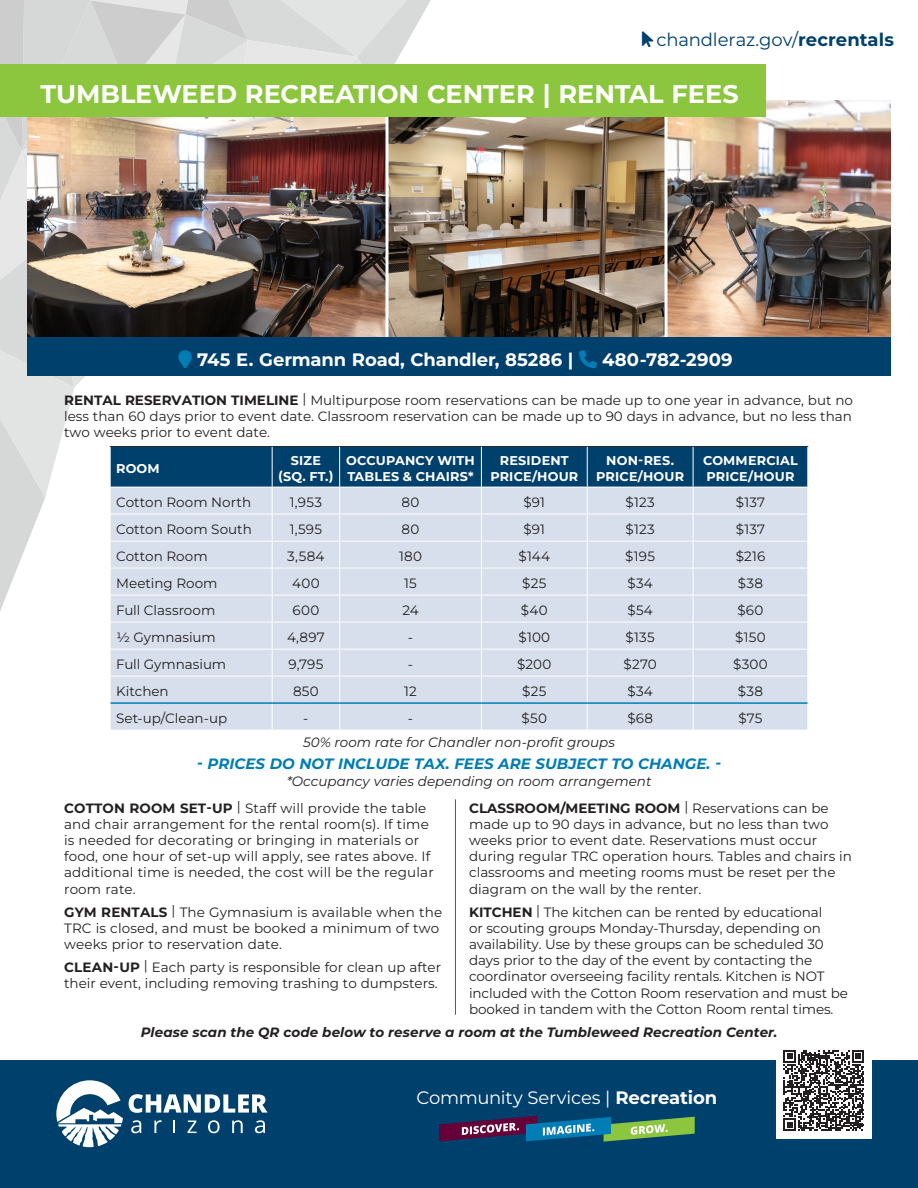
<style>
.page{position:relative;width:918px;height:1188px;background:#fff}
.page>*{position:absolute;margin:0;border:0;box-sizing:border-box;transform-origin:0 0}
.t1{font:700 25.5px "Montserrat";color:#fff}
.t2{font:700 18px "Montserrat";letter-spacing:-.005em;color:#fff}
.t3{font:18px "Montserrat";letter-spacing:-.015em;color:#fff}
.t4{font:18px "Montserrat";letter-spacing:-.005em;color:#00406d}
.t5{font:italic 700 15px "Montserrat";color:#007db5}
.t6{font:13.5px/16.2px "Montserrat";color:#231f20}
.t7{font:italic 13.5px/27px "Montserrat";color:#231f20}
.t8{font:italic 700 13.5px "Montserrat";letter-spacing:.005em;color:#231f20}
.t9{font:700 12.75px/15.3px "Montserrat";letter-spacing:.015em;color:#fff;text-align:center}
.s1{font-weight:700}
.s2{font-weight:700;font-style:normal}
.s3{font-style:normal}
</style>
<div class="page">
<img style="left:808px;top:100px;width:83px;height:238px">
<div style="left:27px;top:338px;width:864px;height:38px;background:#00406d"></div>
<hr style="left:455px;top:800px;width:1px;height:214px;background:#007db5">
<div style="left:0;top:1060px;width:918px;height:128px;background:#00406d"></div>
<svg style="left:56px;top:1080px;width:67px;height:67px"></svg>
<svg style="left:129px;top:1094px;width:139px;height:19px"></svg>
<svg style="left:131px;top:1120px;width:10px;height:13px"></svg>
<svg style="left:154px;top:1120px;width:8px;height:13px"></svg>
<svg style="left:173px;top:1121px;width:2px;height:12px"></svg>
<svg style="left:187px;top:1121px;width:10px;height:12px"></svg>
<svg style="left:208px;top:1120px;width:12px;height:13px"></svg>
<svg style="left:232px;top:1120px;width:11px;height:13px"></svg>
<svg style="left:255px;top:1120px;width:10px;height:13px"></svg>
<svg style="left:439px;top:1116px;width:256px;height:26px"></svg>
<div style="left:776px;top:1043px;width:95px;height:95px;background:#fff"></div>
<svg style="left:784px;top:1050px;width:80px;height:81px"></svg>
<img style="left:0;top:0;width:808px;height:730px">
<h2 class="t4" style="left:656px;top:27px;width:239px">chandleraz.gov/<span class="s1">recrentals</span></h2>
<h1 class="t1" style="left:40px;top:77px;width:700px">TUMBLEWEED RECREATION CENTER | RENTAL FEES</h1>
<h2 class="t2" style="left:197px;top:347px;width:378px">745 E. Germann Road, Chandler, 85286 |</h2>
<h2 class="t2" style="left:602px;top:347px;width:132px">480-782-2909</h2>
<p class="t6" style="left:64px;top:391px;width:790px;text-align:justify"><span class="s1">RENTAL RESERVATION TIMELINE</span> | Multipurpose room reservations can be made up to one year in advance, but no less than 60 days prior to event date. Classroom reservation can be made up to 90 days in advance, but no less than two weeks prior to event date.</p>
<p class="t9" style="left:116px;top:460px;width:45px">ROOM</p>
<p class="t9" style="left:278px;top:453px;width:57px">SIZE (SQ. FT.)</p>
<p class="t9" style="left:346px;top:453px;width:130px;text-align:left">OCCUPANCY WITH<br>TABLES &amp; CHAIRS*</p>
<p class="t9" style="left:490px;top:453px;width:89px">RESIDENT<br>PRICE/HOUR</p>
<p class="t9" style="left:596px;top:453px;width:89px">NON-RES.<br>PRICE/HOUR</p>
<p class="t9" style="left:703px;top:453px;width:96px;text-align:left">COMMERCIAL<br>PRICE/HOUR</p>
<p class="t6" style="left:116px;top:494px;width:136px">Cotton Room North</p>
<p class="t6" style="left:290px;top:494px;width:34px">1,953</p>
<p class="t6" style="left:402px;top:494px;width:19px">80</p>
<p class="t6" style="left:524px;top:494px;width:23px">$91</p>
<p class="t6" style="left:626px;top:494px;width:31px">$123</p>
<p class="t6" style="left:736px;top:494px;width:31px">$137</p>
<p class="t6" style="left:116px;top:521px;width:137px">Cotton Room South</p>
<p class="t6" style="left:290px;top:521px;width:34px">1,595</p>
<p class="t6" style="left:402px;top:521px;width:19px">80</p>
<p class="t6" style="left:524px;top:521px;width:23px">$91</p>
<p class="t6" style="left:626px;top:521px;width:31px">$123</p>
<p class="t6" style="left:736px;top:521px;width:31px">$137</p>
<p class="t6" style="left:116px;top:548px;width:93px">Cotton Room</p>
<p class="t6" style="left:287px;top:548px;width:39px">3,584</p>
<p class="t6" style="left:399px;top:548px;width:24px">180</p>
<p class="t6" style="left:518px;top:548px;width:33px">$144</p>
<p class="t6" style="left:625px;top:548px;width:31px">$195</p>
<p class="t6" style="left:736px;top:548px;width:31px">$216</p>
<p class="t6" style="left:116px;top:575px;width:103px">Meeting Room</p>
<p class="t6" style="left:292px;top:575px;width:29px">400</p>
<p class="t6" style="left:404px;top:575px;width:14px">15</p>
<p class="t6" style="left:522px;top:575px;width:26px">$25</p>
<p class="t6" style="left:627px;top:575px;width:27px">$34</p>
<p class="t6" style="left:738px;top:575px;width:27px">$38</p>
<p class="t6" style="left:116px;top:602px;width:101px">Full Classroom</p>
<p class="t6" style="left:293px;top:602px;width:28px">600</p>
<p class="t6" style="left:402px;top:602px;width:18px">24</p>
<p class="t6" style="left:521px;top:602px;width:28px">$40</p>
<p class="t6" style="left:627px;top:602px;width:27px">$54</p>
<p class="t6" style="left:738px;top:602px;width:27px">$60</p>
<p class="t6" style="left:116px;top:629px;width:101px">½ Gymnasium</p>
<p class="t6" style="left:287px;top:629px;width:39px">4,897</p>
<p class="t6" style="left:408px;top:629px;width:7px">-</p>
<p class="t6" style="left:518px;top:629px;width:33px">$100</p>
<p class="t6" style="left:626px;top:629px;width:31px">$135</p>
<p class="t6" style="left:735px;top:629px;width:32px">$150</p>
<p class="t6" style="left:116px;top:656px;width:112px">Full Gymnasium</p>
<p class="t6" style="left:288px;top:656px;width:36px">9,795</p>
<p class="t6" style="left:408px;top:656px;width:7px">-</p>
<p class="t6" style="left:517px;top:656px;width:36px">$200</p>
<p class="t6" style="left:624px;top:656px;width:35px">$270</p>
<p class="t6" style="left:733px;top:656px;width:36px">$300</p>
<p class="t6" style="left:116px;top:683px;width:54px">Kitchen</p>
<p class="t6" style="left:293px;top:683px;width:27px">850</p>
<p class="t6" style="left:404px;top:683px;width:14px">12</p>
<p class="t6" style="left:522px;top:683px;width:26px">$25</p>
<p class="t6" style="left:627px;top:683px;width:27px">$34</p>
<p class="t6" style="left:738px;top:683px;width:27px">$38</p>
<p class="t6" style="left:116px;top:710px;width:113px">Set-up/Clean-up</p>
<p class="t6" style="left:303px;top:710px;width:7px">-</p>
<p class="t6" style="left:408px;top:710px;width:7px">-</p>
<p class="t6" style="left:522px;top:710px;width:27px">$50</p>
<p class="t6" style="left:627px;top:710px;width:27px">$68</p>
<p class="t6" style="left:738px;top:710px;width:25px">$75</p>
<p class="t7" style="left:303px;top:728px;width:314px">50% room rate for Chandler non-profit groups</p>
<p class="t5" style="left:197px;top:754px;width:526px">- PRICES DO NOT INCLUDE TAX. FEES ARE SUBJECT TO CHANGE. -</p>
<p class="t7" style="left:64px;top:767px;width:589px;text-indent:223px">*Occupancy varies depending on room arrangement<br><span class="s2">COTTON ROOM SET-UP</span> <span class="s3">| Staff will provide the table</span></p>
<p class="t6" style="left:64px;top:816px;width:371px">and chair arrangement for the rental room(s). If time is needed for decorating or bringing in materials or food, one hour of set-up will apply, see rates above. If additional time is needed, the cost will be the regular room rate.</p>
<p class="t6" style="left:64px;top:903px;width:380px"><span class="s1">GYM RENTALS</span> | The Gymnasium is available when the<br>TRC is closed, and must be booked a minimum of two weeks prior to reservation date.</p>
<p class="t6" style="left:64px;top:959px;width:378px"><span class="s1">CLEAN-UP</span> | Each party is responsible for clean up after their event, including removing trashing to dumpsters.</p>
<p class="t6" style="left:469px;top:799px;width:384px"><span class="s1">CLASSROOM/MEETING ROOM</span> | Reservations can be made up to 90 days in advance, but no less than two weeks prior to event date. Reservations must occur during regular TRC operation hours. Tables and chairs in classrooms and meeting rooms must be reset per the diagram on the wall by the renter.</p>
<p class="t6" style="left:469px;top:903px;width:380px"><span class="s1">KITCHEN</span> | The kitchen can be rented by educational<br>or scouting groups Monday-Thursday, depending on availability. Use by these groups can be scheduled 30 days prior to the day of the event by contacting the coordinator overseeing facility rentals. Kitchen is NOT included with the Cotton Room reservation and must be booked in tandem with the Cotton Room rental times.</p>
<p class="t8" style="left:141px;top:1023px;width:638px">Please scan the QR code below to reserve a room at the Tumbleweed Recreation Center.</p>
<h2 class="t3" style="left:416px;top:1085px;width:302px">Community Services | <span class="s1">Recreation</span></h2>
</div>
